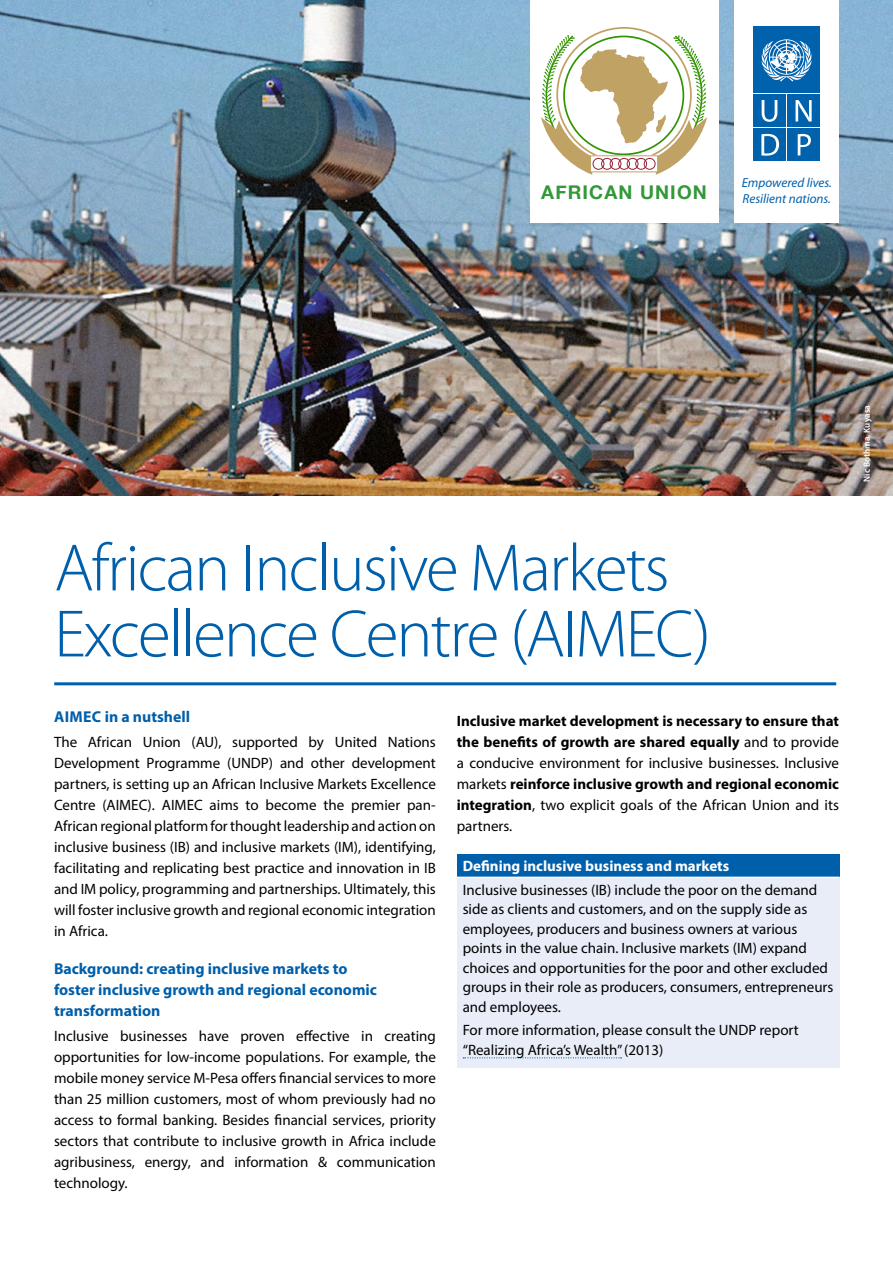
<style>
.page{position:relative;width:893px;height:1263px;background:#fff}
.page>*{position:absolute;margin:0;border:0;box-sizing:border-box;transform-origin:0 0}
.t1{font:300 67.5px/66px "Myriad Pro";letter-spacing:-.03em;color:#005faa}
.t2{font:700 18.9px "Helvetica Neue";letter-spacing:.06em;color:#329838}
.t3{font:700 15.75px/21px "Myriad Pro";color:#005faa}
.t4{font:15px/21px "Myriad Pro";color:#000;text-align:justify}
.t5{font:700 15px/21px "Myriad Pro";color:#000;text-align:justify}
.t6{font:700 15px "Myriad Pro";color:#fff}
.t7{font:italic 13.05px "Myriad";color:#0061ad}
.t8{font:600 9px "Myriad Pro";color:#fff}
.s1{font-weight:400}
</style>
<div class="page">
<img style="left:0;top:0;width:893px;height:495px">
<hr style="left:54px;top:682px;width:782px;height:3px;background:#005faa">
<div style="left:457px;top:854px;width:382px;height:23px;background:#005faa"></div>
<div style="left:457px;top:877px;width:382px;height:191px;background:#e9edf8"></div>
<hr style="left:457px;top:877px;width:382px;height:1px;background:#fff">
<svg style="left:463px;top:1057px;width:158px;height:1px"></svg>
<div style="left:735px;top:0;width:104px;height:222px;background:#fff"></div>
<div style="left:530px;top:0;width:189px;height:222px;background:#fff"></div>
<div style="left:753px;top:95px;width:33px;height:32px;background:#0061ad"></div>
<svg style="left:762px;top:100px;width:15px;height:22px"></svg>
<div style="left:787px;top:95px;width:33px;height:32px;background:#0061ad"></div>
<svg style="left:795px;top:100px;width:17px;height:22px"></svg>
<div style="left:787px;top:129px;width:33px;height:32px;background:#0061ad"></div>
<svg style="left:798px;top:134px;width:13px;height:21px"></svg>
<div style="left:753px;top:129px;width:32px;height:32px;background:#0061ad"></div>
<svg style="left:761px;top:134px;width:18px;height:22px"></svg>
<div style="left:753px;top:27px;width:67px;height:66px;background:#0061ad"></div>
<svg style="left:761px;top:39px;width:51px;height:43px"></svg>
<svg style="left:541px;top:35px;width:166px;height:140px"></svg>
<svg style="left:592px;top:158px;width:64px;height:12px"></svg>
<div style="left:590px;top:156px;width:68px;height:16px;border:1px solid #c0a265"></div>
<div style="left:618px;top:158px;width:12px;height:12px;border:1px solid #952038;border-radius:50%"></div>
<div style="left:635px;top:158px;width:12px;height:12px;border:1px solid #952038;border-radius:50%"></div>
<div style="left:627px;top:158px;width:11px;height:12px;border:1px solid #952038;border-radius:50%"></div>
<div style="left:610px;top:158px;width:11px;height:12px;border:1px solid #952038;border-radius:50%"></div>
<div style="left:601px;top:158px;width:12px;height:12px;border:1px solid #952038;border-radius:50%"></div>
<div style="left:593px;top:158px;width:11px;height:12px;border:1px solid #952038;border-radius:50%"></div>
<div style="left:644px;top:158px;width:11px;height:12px;border:1px solid #952038;border-radius:50%"></div>
<p class="t7" style="left:742px;top:176px;width:92px">Empowered lives.</p>
<p class="t2" style="left:541px;top:178px;width:167px">AFRICAN UNION</p>
<p class="t7" style="left:743px;top:192px;width:90px">Resilient nations.</p>
<h1 class="t1" style="left:54px;top:534px;width:658px">African Inclusive Markets<br>Excellence Centre (AIMEC)</h1>
<p class="t3" style="left:54px;top:705px;width:137px">Aimec in a nutshell</p>
<p class="t4" style="left:54px;top:731px;width:383px">The African Union (AU), supported by United Nations Development Programme (UNDP) and other development partners, is setting up an African Inclusive Markets Excellence Centre (AIMEC). AIMEC aims to become the premier pan-African regional platform for thought leadership and action on inclusive business (IB) and inclusive markets (IM), identifying, facilitating and replicating best practice and innovation in IB and IM policy, programming and partnerships. Ultimately, this will foster inclusive growth and regional economic integration in Africa.</p>
<p class="t3" style="left:54px;top:957px;width:324px">Background: creating inclusive markets to foster inclusive growth and regional economic transformation</p>
<p class="t4" style="left:54px;top:1025px;width:383px">Inclusive businesses have proven effective in creating opportunities for low-income populations. For example, the mobile money service M-Pesa offers financial services to more than 25 million customers, most of whom previously had no access to formal banking. Besides financial services, priority sectors that contribute to inclusive growth in Africa include agribusiness, energy, and information &amp; communication technology.</p>
<p class="t5" style="left:457px;top:710px;width:384px">Inclusive market development is necessary to ensure that the benefits of growth are shared equally <span class="s1">and to provide a conducive environment for inclusive businesses. Inclusive markets</span> reinforce inclusive growth and regional economic integration<span class="s1">, two explicit goals of the African Union and its partners.</span></p>
<p class="t6" style="left:463px;top:856px;width:268px">Defining inclusive business and markets</p>
<p class="t4" style="left:463px;top:879px;width:372px;line-height:19.5px;text-align:left">Inclusive businesses (IB) include the poor on the demand side as clients and customers, and on the supply side as employees, producers and business owners at various points in the value chain. Inclusive markets (IM) expand choices and opportunities for the poor and other excluded groups in their role as producers, consumers, entrepreneurs and employees.</p>
<p class="t4" style="left:463px;top:1020px;width:338px;line-height:19.5px">For more information, please consult the UNDP report “Realizing Africa’s Wealth” (2013)</p>
<p class="t8" style="left:861px;top:482px;width:78px;rotate:-90deg">Nic Bothma, Kuyasa</p>
</div>
